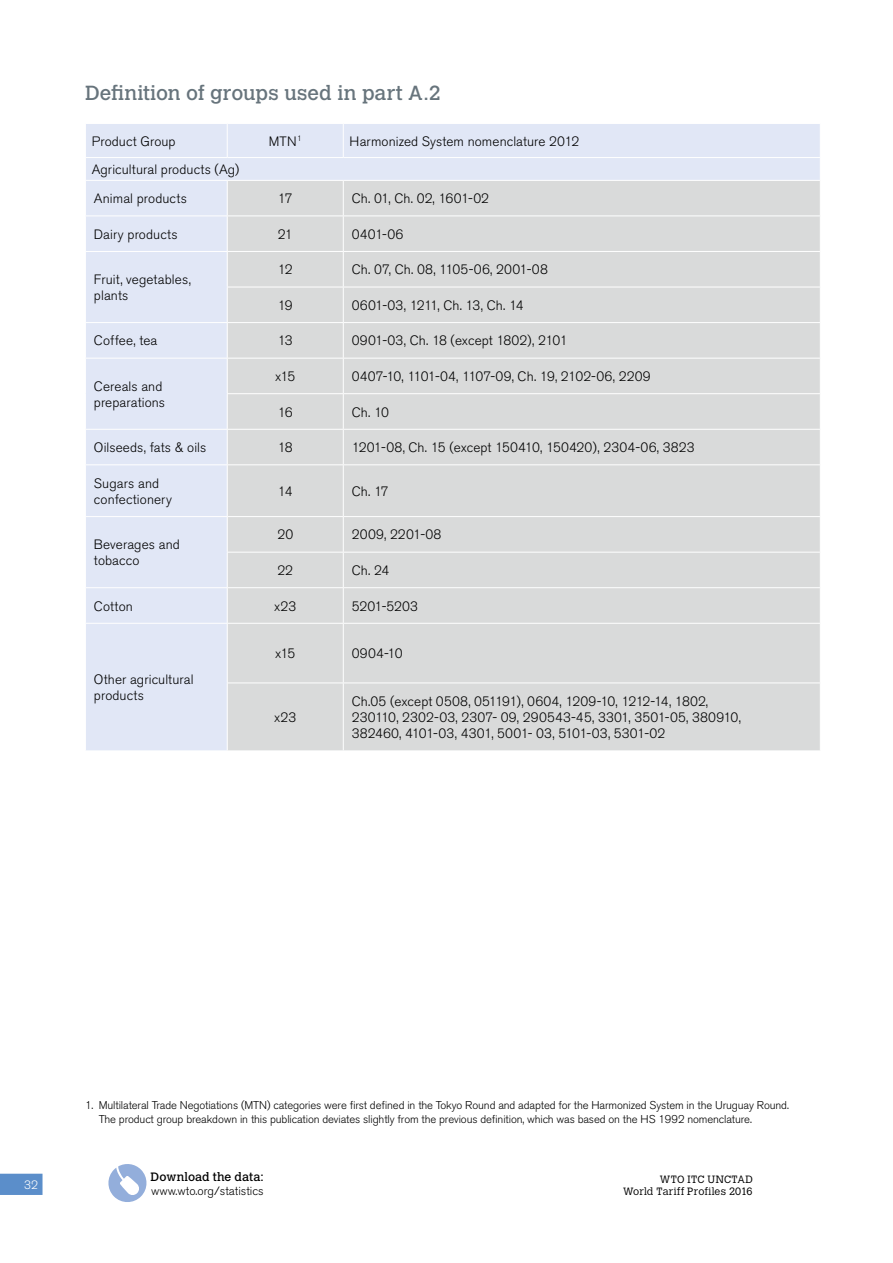
<style>
.page{position:relative;width:893px;height:1263px;background:#fff}
.page>*{position:absolute;margin:0;border:0;box-sizing:border-box;transform-origin:0 0}
.t1{font:20.25px "Calvert MT Std";color:#67747c}
.t2{font:300 13.5px/16.2px "Akzidenz Grotesk BE";letter-spacing:.01em;color:#000}
.t3{font:300 13.5px "Akzidenz Grotesk BE";letter-spacing:-.045em;color:#000}
.t4{font:300 12px/14.2px "Akzidenz Grotesk BE";color:#000}
.t5{font:300 12px "Akzidenz Grotesk BE";color:#fff}
.t6{font:300 11.25px/13.5px "Akzidenz Grotesk BE";letter-spacing:-.01em;color:#000}
.t7{font:300 10.5px/12px "Calvert MT Std";letter-spacing:.025em;color:#000;text-align:right}
.s1{font-family:"Calvert MT Std";font-weight:400}
</style>
<div class="page">
<svg style="left:0;top:1174px;width:43px;height:21px"></svg>
<svg style="left:108px;top:1164px;width:39px;height:38px"></svg>
<div style="left:86px;top:124px;width:734px;height:626px;background:#e1e7f6"></div>
<div style="left:228px;top:181px;width:592px;height:569px;background:#d9dada"></div>
<hr style="left:343px;top:124px;width:1px;height:33px;background:#fff">
<hr style="left:227px;top:181px;width:1px;height:35px;background:#fff">
<hr style="left:227px;top:216px;width:1px;height:35px;background:#fff">
<hr style="left:227px;top:252px;width:1px;height:35px;background:#fff">
<hr style="left:227px;top:287px;width:1px;height:35px;background:#fff">
<hr style="left:227px;top:323px;width:1px;height:35px;background:#fff">
<hr style="left:227px;top:358px;width:1px;height:35px;background:#fff">
<hr style="left:227px;top:394px;width:1px;height:35px;background:#fff">
<hr style="left:227px;top:430px;width:1px;height:34px;background:#fff">
<hr style="left:227px;top:465px;width:1px;height:51px;background:#fff">
<hr style="left:227px;top:517px;width:1px;height:35px;background:#fff">
<hr style="left:227px;top:552px;width:1px;height:35px;background:#fff">
<hr style="left:227px;top:588px;width:1px;height:35px;background:#fff">
<hr style="left:227px;top:624px;width:1px;height:58px;background:#fff">
<hr style="left:227px;top:683px;width:1px;height:67px;background:#fff">
<hr style="left:227px;top:157px;width:116px;height:1px;background:#fff">
<hr style="left:343px;top:157px;width:478px;height:1px;background:#fff">
<hr style="left:85px;top:180px;width:142px;height:1px;background:#fff">
<hr style="left:227px;top:180px;width:116px;height:1px;background:#fff">
<hr style="left:343px;top:180px;width:478px;height:1px;background:#fff">
<hr style="left:227px;top:124px;width:1px;height:33px;background:#fff">
<hr style="left:85px;top:157px;width:142px;height:1px;background:#fff">
<hr style="left:343px;top:181px;width:1px;height:35px;background:#fff">
<hr style="left:85px;top:216px;width:142px;height:1px;background:#fff">
<hr style="left:227px;top:216px;width:116px;height:1px;background:#fff">
<hr style="left:343px;top:216px;width:478px;height:1px;background:#fff">
<hr style="left:343px;top:216px;width:1px;height:35px;background:#fff">
<hr style="left:85px;top:251px;width:142px;height:1px;background:#fff">
<hr style="left:227px;top:251px;width:116px;height:1px;background:#fff">
<hr style="left:343px;top:251px;width:478px;height:1px;background:#fff">
<hr style="left:343px;top:252px;width:1px;height:35px;background:#fff">
<hr style="left:227px;top:287px;width:116px;height:1px;background:#fff">
<hr style="left:343px;top:287px;width:478px;height:1px;background:#fff">
<hr style="left:343px;top:287px;width:1px;height:35px;background:#fff">
<hr style="left:85px;top:322px;width:142px;height:1px;background:#fff">
<hr style="left:227px;top:322px;width:116px;height:1px;background:#fff">
<hr style="left:343px;top:322px;width:478px;height:1px;background:#fff">
<hr style="left:343px;top:323px;width:1px;height:35px;background:#fff">
<hr style="left:85px;top:358px;width:142px;height:1px;background:#fff">
<hr style="left:227px;top:358px;width:116px;height:1px;background:#fff">
<hr style="left:343px;top:358px;width:478px;height:1px;background:#fff">
<hr style="left:343px;top:358px;width:1px;height:35px;background:#fff">
<hr style="left:227px;top:393px;width:116px;height:1px;background:#fff">
<hr style="left:343px;top:393px;width:478px;height:1px;background:#fff">
<hr style="left:343px;top:394px;width:1px;height:35px;background:#fff">
<hr style="left:85px;top:429px;width:142px;height:1px;background:#fff">
<hr style="left:227px;top:429px;width:116px;height:1px;background:#fff">
<hr style="left:343px;top:429px;width:478px;height:1px;background:#fff">
<hr style="left:343px;top:430px;width:1px;height:34px;background:#fff">
<hr style="left:85px;top:464px;width:142px;height:1px;background:#fff">
<hr style="left:227px;top:464px;width:116px;height:1px;background:#fff">
<hr style="left:343px;top:464px;width:478px;height:1px;background:#fff">
<hr style="left:343px;top:465px;width:1px;height:51px;background:#fff">
<hr style="left:85px;top:516px;width:142px;height:1px;background:#fff">
<hr style="left:227px;top:516px;width:116px;height:1px;background:#fff">
<hr style="left:343px;top:516px;width:478px;height:1px;background:#fff">
<hr style="left:343px;top:517px;width:1px;height:35px;background:#fff">
<hr style="left:227px;top:552px;width:116px;height:1px;background:#fff">
<hr style="left:343px;top:552px;width:478px;height:1px;background:#fff">
<hr style="left:343px;top:552px;width:1px;height:35px;background:#fff">
<hr style="left:85px;top:587px;width:142px;height:1px;background:#fff">
<hr style="left:227px;top:587px;width:116px;height:1px;background:#fff">
<hr style="left:343px;top:587px;width:478px;height:1px;background:#fff">
<hr style="left:343px;top:588px;width:1px;height:35px;background:#fff">
<hr style="left:85px;top:623px;width:142px;height:1px;background:#fff">
<hr style="left:227px;top:623px;width:116px;height:1px;background:#fff">
<hr style="left:343px;top:623px;width:478px;height:1px;background:#fff">
<hr style="left:343px;top:624px;width:1px;height:58px;background:#fff">
<hr style="left:227px;top:682px;width:116px;height:1px;background:#fff">
<hr style="left:343px;top:682px;width:478px;height:1px;background:#fff">
<hr style="left:343px;top:683px;width:1px;height:67px;background:#fff">
<p class="t1" style="left:85px;top:81px;width:357px">Definition of groups used in part A.2</p>
<p class="t2" style="left:92px;top:133px;width:85px">Product Group</p>
<p class="t2" style="left:269px;top:133px;width:35px">MTN<sup>1</sup></p>
<p class="t2" style="left:350px;top:133px;width:231px">Harmonized System nomenclature 2012</p>
<p class="t2" style="left:92px;top:155px;width:149px;line-height:29.1px">Agricultural products (Ag)<br>Animal products</p>
<p class="t2" style="left:278px;top:191px;width:16px">17</p>
<p class="t2" style="left:352px;top:191px;width:139px">Ch. 01, Ch. 02, 1601-02</p>
<p class="t2" style="left:94px;top:226px;width:85px">Dairy products</p>
<p class="t2" style="left:278px;top:226px;width:17px">21</p>
<p class="t2" style="left:352px;top:226px;width:53px">0401-06</p>
<p class="t2" style="left:94px;top:271px;width:99px">Fruit, vegetables, plants</p>
<p class="t2" style="left:278px;top:262px;width:16px">12</p>
<p class="t2" style="left:352px;top:262px;width:198px">Ch. 07, Ch. 08, 1105-06, 2001-08</p>
<p class="t2" style="left:278px;top:297px;width:17px">19</p>
<p class="t3" style="left:352px;top:298px;width:173px">0601-03, 1211, Ch. 13, Ch. 14</p>
<p class="t2" style="left:94px;top:333px;width:65px">Coffee, tea</p>
<p class="t2" style="left:278px;top:333px;width:16px">13</p>
<p class="t2" style="left:352px;top:333px;width:217px">0901-03, Ch. 18 (except 1802), 2101</p>
<p class="t2" style="left:94px;top:378px;width:73px">Cereals and preparations</p>
<p class="t2" style="left:275px;top:368px;width:22px">x15</p>
<p class="t2" style="left:352px;top:368px;width:300px">0407-10, 1101-04, 1107-09, Ch. 19, 2102-06, 2209</p>
<p class="t2" style="left:278px;top:404px;width:16px">16</p>
<p class="t2" style="left:352px;top:404px;width:39px">Ch. 10</p>
<p class="t2" style="left:94px;top:440px;width:114px">Oilseeds, fats &amp; oils</p>
<p class="t2" style="left:278px;top:440px;width:16px">18</p>
<p class="t2" style="left:352px;top:440px;width:344px">1201-08, Ch. 15 (except 150410, 150420), 2304-06, 3823</p>
<p class="t2" style="left:94px;top:475px;width:80px">Sugars and confectionery</p>
<p class="t2" style="left:278px;top:483px;width:16px">14</p>
<p class="t2" style="left:352px;top:483px;width:38px">Ch. 17</p>
<p class="t2" style="left:94px;top:537px;width:87px">Beverages and tobacco</p>
<p class="t2" style="left:277px;top:527px;width:17px">20</p>
<p class="t2" style="left:352px;top:527px;width:91px">2009, 2201-08</p>
<p class="t2" style="left:277px;top:562px;width:17px">22</p>
<p class="t2" style="left:352px;top:562px;width:39px">Ch. 24</p>
<p class="t2" style="left:94px;top:598px;width:40px">Cotton</p>
<p class="t2" style="left:274px;top:598px;width:24px">x23</p>
<p class="t2" style="left:352px;top:598px;width:68px">5201-5203</p>
<p class="t2" style="left:94px;top:671px;width:101px">Other agricultural products</p>
<p class="t2" style="left:275px;top:646px;width:22px">x15</p>
<p class="t2" style="left:352px;top:646px;width:52px">0904-10</p>
<p class="t2" style="left:274px;top:709px;width:24px">x23</p>
<p class="t2" style="left:352px;top:693px;width:391px">Ch.05 (except 0508, 051191), 0604, 1209-10, 1212-14, 1802,<br>230110, 2302-03, 2307- 09, 290543-45, 3301, 3501-05, 380910,<br>382460, 4101-03, 4301, 5001- 03, 5101-03, 5301-02</p>
<p class="t6" style="left:99px;top:1099px;width:692px;text-indent:-14px">1. Multilateral Trade Negotiations (MTN) categories were first defined in the Tokyo Round and adapted for the Harmonized System in the Uruguay Round.<br>The product group breakdown in this publication deviates slightly from the previous definition, which was based on the HS 1992 nomenclature.</p>
<p class="t5" style="left:24px;top:1178px;width:16px">32</p>
<p class="t4" style="left:151px;top:1169px;width:114px"><span class="s1">Download the data: </span>www.wto.org/statistics</p>
<p class="t7" style="left:623px;top:1173px;width:131px">WTO ITC UNCTAD<br>World Tariff Profiles 2016</p>
</div>
